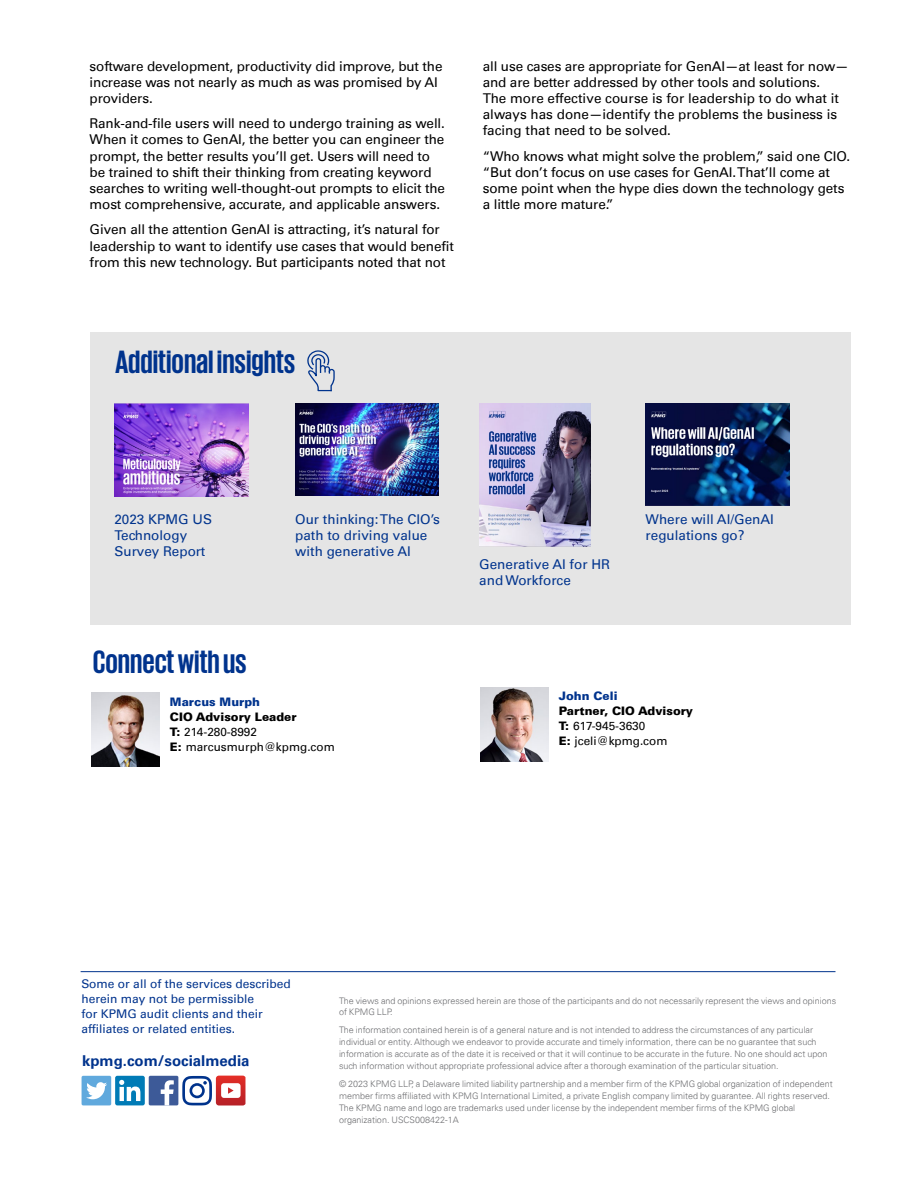
<style>
.page{position:relative;width:918px;height:1188px;background:#fff}
.page>*{position:absolute;margin:0;border:0;box-sizing:border-box;transform-origin:0 0}
.t1{font:700 33px "KPMG";color:#00338d}
.t2{font:700 15px "Univers 65";color:#00338d}
.t3{font:13.5px/16.2px "Univers 55 Roman";letter-spacing:-.01em;color:#000}
.t4{font:13.5px/16.2px "Univers 55 Roman";color:#00338d}
.t5{font:12px/15px "Univers 55 Roman";color:#00338d}
.t6{font:11.7px/15.1px "Univers 55 Roman";color:#000}
.t7{font:900 11.7px "Univers 75";color:#000}
.t8{font:900 11.7px "Univers 75";color:#00338d}
.t9{font:300 9px/12px "Univers 45";color:#6d6e71}
.s1{font-family:"Univers 75";font-weight:900}
</style>
<div class="page">
<div style="left:115px;top:1076px;width:30px;height:29px;background:#007bb6;border-radius:2px"></div>
<svg style="left:119px;top:1080px;width:21px;height:21px"></svg>
<div style="left:149px;top:1076px;width:29px;height:29px;background:#3d5a98;border-radius:2px"></div>
<svg style="left:161px;top:1080px;width:13px;height:25px"></svg>
<div style="left:82px;top:1076px;width:29px;height:29px;background:#60a9dd;border-radius:2px"></div>
<svg style="left:86px;top:1082px;width:21px;height:17px"></svg>
<svg style="left:182px;top:1076px;width:63px;height:30px"></svg>
<hr style="left:81px;top:971px;width:755px;height:1px;background:#00338d">
<img style="left:92px;top:692px;width:68px;height:74px">
<img style="left:481px;top:688px;width:68px;height:73px">
<div style="left:90px;top:333px;width:761px;height:292px;background:#e5e5e5"></div>
<img style="left:114px;top:404px;width:134px;height:93px">
<img style="left:646px;top:404px;width:144px;height:102px">
<img style="left:479px;top:404px;width:112px;height:142px">
<img style="left:295px;top:404px;width:143px;height:92px">
<svg style="left:307px;top:350px;width:28px;height:41px"></svg>
<p class="t3" style="left:90px;top:58px;width:354px">software development, productivity did improve, but the increase was not nearly as much as was promised by AI providers.</p>
<p class="t3" style="left:90px;top:115px;width:357px">Rank-and-file users will need to undergo training as well.<br>When it comes to GenAI, the better you can engineer the prompt, the better results you’ll get. Users will need to be trained to shift their thinking from creating keyword searches to writing well-thought-out prompts to elicit the most comprehensive, accurate, and applicable answers.</p>
<p class="t3" style="left:90px;top:222px;width:366px">Given all the attention GenAI is attracting, it’s natural for leadership to want to identify use cases that would benefit from this new technology. But participants noted that not</p>
<p class="t3" style="left:483px;top:58px;width:368px">all use cases are appropriate for GenAI—at least for now— and are better addressed by other tools and solutions.<br>The more effective course is for leadership to do what it always has done—identify the problems the business is facing that need to be solved.</p>
<p class="t3" style="left:483px;top:148px;width:369px">“Who knows what might solve the problem,” said one CIO. “But don’t focus on use cases for GenAI. That’ll come at some point when the hype dies down the technology gets a little more mature.”</p>
<h1 class="t1" style="left:115px;top:345px;width:182px">Additional insights</h1>
<p class="t4" style="left:295px;top:511px;width:146px">Our thinking: The CIO’s path to driving value with generative AI</p>
<p class="t4" style="left:114px;top:511px;width:99px">2023 KPMG US<br>Technology<br>Survey Report</p>
<p class="t4" style="left:646px;top:511px;width:130px">Where will AI/GenAI regulations go?</p>
<p class="t4" style="left:479px;top:556px;width:132px">Generative AI for HR and Workforce</p>
<h1 class="t1" style="left:93px;top:645px;width:156px">Connect with us</h1>
<p class="t8" style="left:170px;top:694px;width:92px">Marcus Murph</p>
<p class="t7" style="left:170px;top:710px;width:128px">CIO Advisory Leader</p>
<p class="t6" style="left:170px;top:725px;width:166px"><span class="s1">T:</span> 214-280-8992<br><span class="s1">E:</span> marcusmurph@kpmg.com</p>
<p class="t8" style="left:559px;top:688px;width:60px">John Celi</p>
<p class="t7" style="left:559px;top:703px;width:136px">Partner, CIO Advisory</p>
<p class="t6" style="left:559px;top:718px;width:110px"><span class="s1">T:</span> 617-945-3630<br><span class="s1">E:</span> jceli@kpmg.com</p>
<p class="t5" style="left:82px;top:976px;width:211px">Some or all of the services described herein may not be permissible<br>for KPMG audit clients and their affiliates or related entities.</p>
<p class="t2" style="left:82px;top:1051px;width:169px">kpmg.com/socialmedia</p>
<p class="t9" style="left:339px;top:994px;width:499px">The views and opinions expressed herein are those of the participants and do not necessarily represent the views and opinions of KPMG LLP.</p>
<p class="t9" style="left:339px;top:1024px;width:490px">The information contained herein is of a general nature and is not intended to address the circumstances of any particular individual or entity. Although we endeavor to provide accurate and timely information, there can be no guarantee that such information is accurate as of the date it is received or that it will continue to be accurate in the future. No one should act upon such information without appropriate professional advice after a thorough examination of the particular situation.</p>
<p class="t9" style="left:339px;top:1078px;width:495px">© 2023 KPMG LLP, a Delaware limited liability partnership and a member firm of the KPMG global organization of independent member firms affiliated with KPMG International Limited, a private English company limited by guarantee. All rights reserved.<br>The KPMG name and logo are trademarks used under license by the independent member firms of the KPMG global organization. USCS008422-1A</p>
</div>
